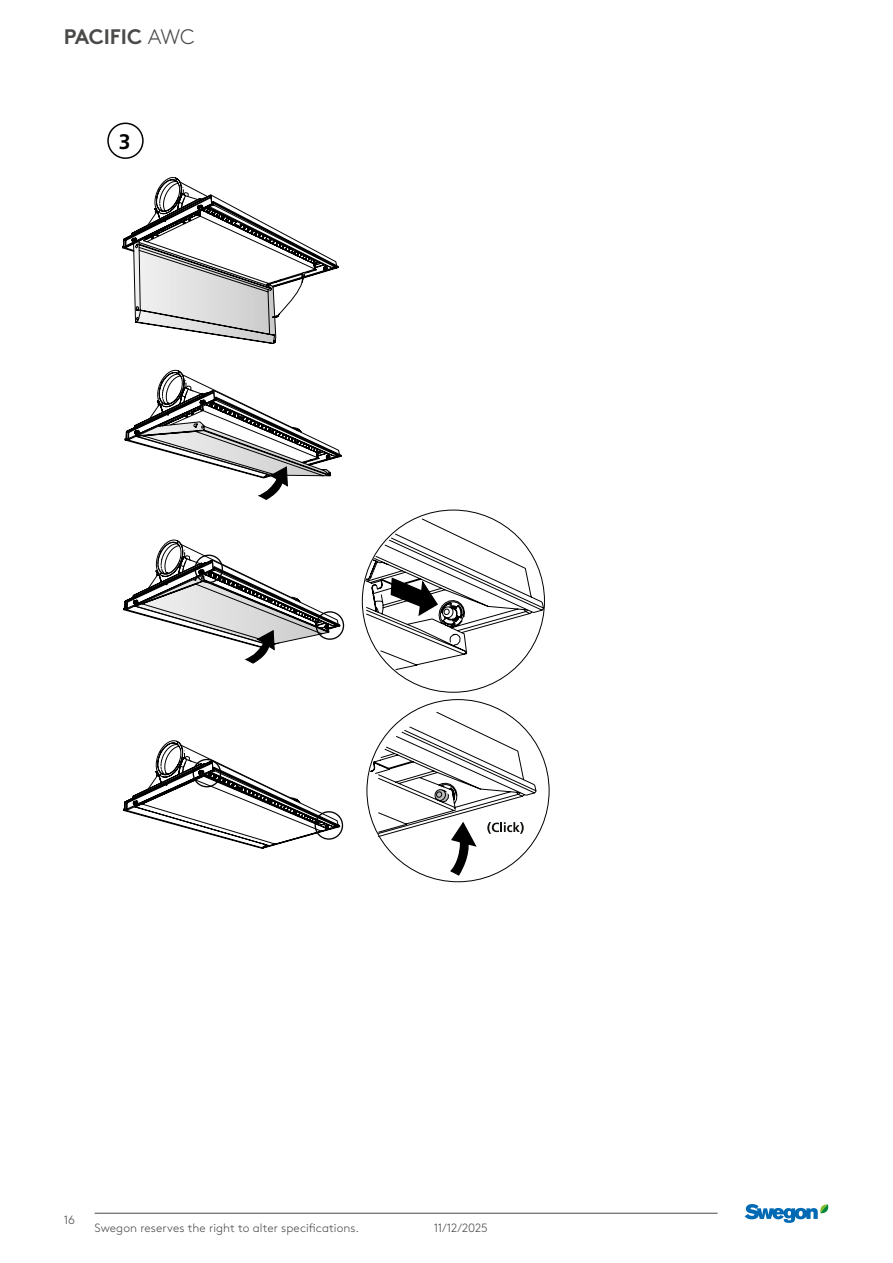
<style>
.page{position:relative;width:893px;height:1263px;background:#fff}
.page>*{position:absolute;margin:0;border:0;box-sizing:border-box;transform-origin:0 0}
.t1{font:700 21px "Swegon Brown";color:#4a4a49}
.t2{font:700 21px "Frutiger LT Pro";color:#000}
.t3{font:300 12px "Swegon Brown";letter-spacing:.005em;color:#4a4a49}
.s1{font-weight:300}
</style>
<div class="page">
<hr style="left:95px;top:1213px;width:623px;height:1px;background:#4a4a49">
<svg style="left:745px;top:1204px;width:84px;height:19px"></svg>
<svg style="left:157px;top:740px;width:48px;height:16px"></svg>
<svg style="left:123px;top:756px;width:221px;height:92px"></svg>
<svg style="left:124px;top:370px;width:221px;height:294px"></svg>
<svg style="left:365px;top:518px;width:179px;height:152px"></svg>
<svg style="left:370px;top:712px;width:166px;height:165px"></svg>
<svg style="left:122px;top:177px;width:216px;height:167px"></svg>
<div style="left:107px;top:123px;width:37px;height:36px;border:2px solid #000;border-radius:50%"></div>
<h1 class="t1" style="left:64px;top:20px;width:132px">PACIFIC <span class="s1">AWC</span></h1>
<h1 class="t2" style="left:119px;top:129px;width:13px">3</h1>
<p class="t3" style="left:64px;top:1211px;width:13px">16</p>
<p class="t3" style="left:95px;top:1219px;width:266px">Swegon reserves the right to alter specifications.</p>
<p class="t3" style="left:434px;top:1219px;width:56px">11/12/2025</p>
</div>
